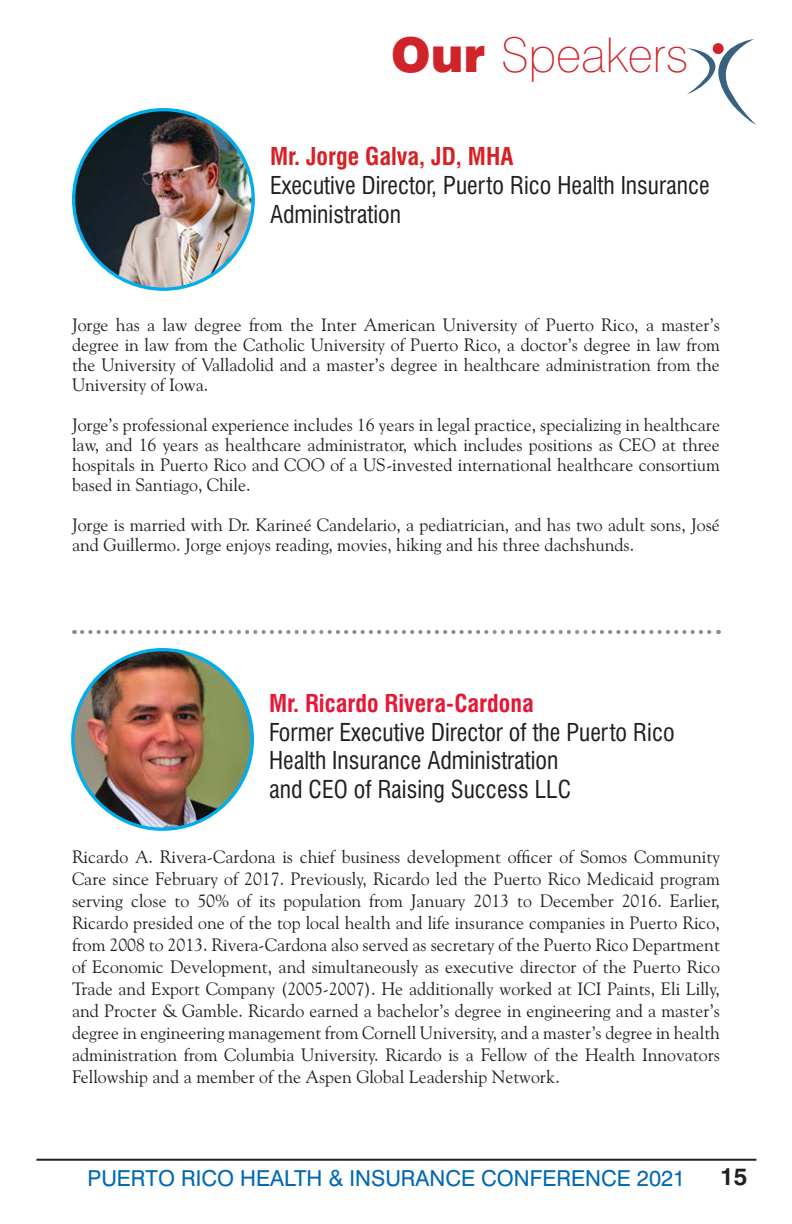
<style>
.page{position:relative;width:792px;height:1224px;background:#fff}
.page>*{position:absolute;margin:0;border:0;box-sizing:border-box;transform-origin:0 0}
.t1{font:100 48px "Swiss 721 BT";color:#d1232a}
.t2{font:condensed 24px/28.8px "Swiss 721 BT";color:#231f20}
.t3{font:700 condensed 24px "Swiss 721 BT";color:#e51836}
.t4{font:700 condensed 24px "Swiss 721 BT";color:#d62126}
.t5{font:700 24px "Swiss 721 BT";color:#231f20}
.t6{font:22px "Swiss 721 BT";color:#0168b3}
.t7{font:18px/22px "Goudy Old Style BT";color:#231f20;text-align:justify}
.s1{font-weight:900}
</style>
<div class="page">
<svg style="left:82px;top:630px;width:637px;height:4px"></svg>
<svg style="left:687px;top:39px;width:69px;height:86px"></svg>
<div style="left:713px;top:43px;width:11px;height:11px;background:#d1232a;border-radius:50%"></div>
<hr style="left:36px;top:1159px;width:720px;height:2px;background:#231f20">
<img style="left:74px;top:110px;width:179px;height:179px;border-radius:90px">
<img style="left:73px;top:650px;width:179px;height:179px;border-radius:90px">
<p class="t1" style="left:391px;top:26px;width:299px"><span class="s1">Our</span> Speakers</p>
<p class="t4" style="left:270px;top:142px;width:245px">Mr. Jorge Galva, JD, MHA</p>
<p class="t2" style="left:270px;top:171px;width:441px">Executive Director, Puerto Rico Health Insurance<br>Administration</p>
<p class="t7" style="left:72px;top:314px;width:650px;line-height:20px">Jorge has a law degree from the Inter American University of Puerto Rico, a master’s degree in law from the Catholic University of Puerto Rico, a doctor’s degree in law from the University of Valladolid and a master’s degree in healthcare administration from the University of Iowa.</p>
<p class="t7" style="left:72px;top:414px;width:650px;line-height:20px">Jorge’s professional experience includes 16 years in legal practice, specializing in healthcare law, and 16 years as healthcare administrator, which includes positions as CEO at three hospitals in Puerto Rico and COO of a US-invested international healthcare consortium based in Santiago, Chile.</p>
<p class="t7" style="left:72px;top:514px;width:649px;line-height:20px">Jorge is married with Dr. Karineé Candelario, a pediatrician, and has two adult sons, José and Guillermo. Jorge enjoys reading, movies, hiking and his three dachshunds.</p>
<p class="t3" style="left:269px;top:689px;width:266px">Mr. Ricardo Rivera-Cardona</p>
<p class="t2" style="left:269px;top:718px;width:407px">Former Executive Director of the Puerto Rico<br>Health Insurance Administration</p>
<p class="t2" style="left:269px;top:775px;width:304px">and CEO of Raising Success LLC</p>
<p class="t7" style="left:72px;top:846px;width:650px">Ricardo A. Rivera-Cardona is chief business development officer of Somos Community Care since February of 2017. Previously, Ricardo led the Puerto Rico Medicaid program serving close to 50% of its population from January 2013 to December 2016. Earlier, Ricardo presided one of the top local health and life insurance companies in Puerto Rico, from 2008 to 2013. Rivera-Cardona also served as secretary of the Puerto Rico Department of Economic Development, and simultaneously as executive director of the Puerto Rico Trade and Export Company (2005-2007). He additionally worked at ICI Paints, Eli Lilly, and Procter &amp; Gamble. Ricardo earned a bachelor’s degree in engineering and a master’s degree in engineering management from Cornell University, and a master’s degree in health administration from Columbia University. Ricardo is a Fellow of the Health Innovators Fellowship and a member of the Aspen Global Leadership Network.</p>
<p class="t6" style="left:87px;top:1164px;width:599px">PUERTO RICO HEALTH &amp; INSURANCE CONFERENCE 2021</p>
<h2 class="t5" style="left:720px;top:1162px;width:29px">15</h2>
</div>
